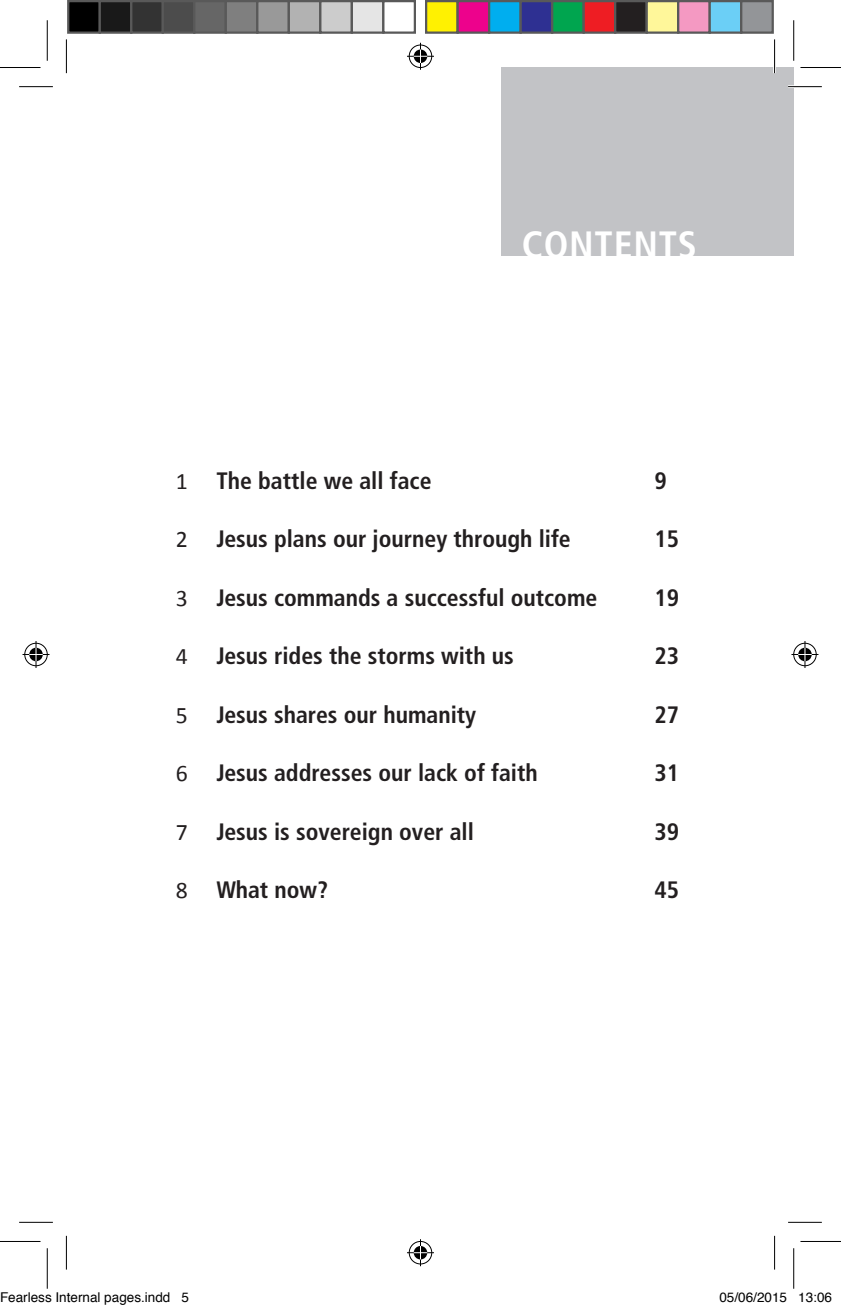
<style>
.page{position:relative;width:841px;height:1309px;background:#fff}
.page>*{position:absolute;margin:0;border:0;box-sizing:border-box;transform-origin:0 0}
.t1{font:700 condensed 38.02px "Frutiger";letter-spacing:.02em;color:#fff}
.t2{font:700 condensed 23.85px "Frutiger";color:#231f20}
.t3{font:13.5px "Helvetica";color:#000}
.s1{font-family:"Calibri";font-weight:400;font-stretch:normal}
</style>
<div class="page">
<div style="left:501px;top:67px;width:292px;height:189px;background:#c2c3c6"></div>
<hr style="left:788px;top:85px;width:34px;height:3px;background:#fff">
<hr style="left:773px;top:39px;width:3px;height:34px;background:#fff">
<hr style="left:19px;top:86px;width:34px;height:1px;background:#000">
<hr style="left:788px;top:86px;width:34px;height:1px;background:#000">
<hr style="left:19px;top:1222px;width:34px;height:1px;background:#000">
<hr style="left:788px;top:1222px;width:34px;height:1px;background:#000">
<hr style="left:66px;top:39px;width:1px;height:34px;background:#000">
<hr style="left:66px;top:1235px;width:1px;height:34px;background:#000">
<hr style="left:774px;top:39px;width:1px;height:34px;background:#000">
<hr style="left:774px;top:1235px;width:1px;height:34px;background:#000">
<hr style="left:0;top:67px;width:40px;height:1px;background:#000">
<hr style="left:800px;top:67px;width:41px;height:1px;background:#000">
<hr style="left:0;top:1241px;width:40px;height:1px;background:#000">
<hr style="left:800px;top:1241px;width:41px;height:1px;background:#000">
<hr style="left:47px;top:20px;width:1px;height:41px;background:#000">
<hr style="left:47px;top:1248px;width:1px;height:40px;background:#000">
<hr style="left:793px;top:20px;width:1px;height:41px;background:#000">
<hr style="left:793px;top:1248px;width:1px;height:40px;background:#000">
<svg style="left:407px;top:43px;width:27px;height:27px"></svg>
<svg style="left:407px;top:1239px;width:27px;height:27px"></svg>
<svg style="left:23px;top:641px;width:27px;height:27px"></svg>
<svg style="left:791px;top:641px;width:27px;height:27px"></svg>
<div style="left:68px;top:1px;width:32px;height:32px;background:#000"></div>
<div style="left:67px;top:0;width:34px;height:34px;border:2px solid #595959"></div>
<div style="left:100px;top:1px;width:31px;height:32px;background:#191919"></div>
<div style="left:99px;top:0;width:33px;height:34px;border:2px solid #595959"></div>
<div style="left:131px;top:1px;width:32px;height:32px;background:#333"></div>
<div style="left:130px;top:0;width:34px;height:34px;border:2px solid #595959"></div>
<div style="left:163px;top:1px;width:31px;height:32px;background:#4c4c4c"></div>
<div style="left:162px;top:0;width:33px;height:34px;border:2px solid #595959"></div>
<div style="left:194px;top:1px;width:32px;height:32px;background:#666"></div>
<div style="left:193px;top:0;width:34px;height:34px;border:2px solid #595959"></div>
<div style="left:226px;top:1px;width:31px;height:32px;background:#7f7f7f"></div>
<div style="left:225px;top:0;width:33px;height:34px;border:2px solid #595959"></div>
<div style="left:257px;top:1px;width:32px;height:32px;background:#999"></div>
<div style="left:256px;top:0;width:34px;height:34px;border:2px solid #595959"></div>
<div style="left:289px;top:1px;width:31px;height:32px;background:#b2b2b2"></div>
<div style="left:288px;top:0;width:33px;height:34px;border:2px solid #595959"></div>
<div style="left:320px;top:1px;width:32px;height:32px;background:#ccc"></div>
<div style="left:319px;top:0;width:34px;height:34px;border:2px solid #595959"></div>
<div style="left:352px;top:1px;width:31px;height:32px;background:#e5e5e5"></div>
<div style="left:351px;top:0;width:33px;height:34px;border:2px solid #595959"></div>
<div style="left:382px;top:0;width:34px;height:34px;border:2px solid #595959"></div>
<div style="left:426px;top:1px;width:31px;height:32px;background:#fff101"></div>
<div style="left:425px;top:0;width:34px;height:34px;border:2px solid #595959"></div>
<div style="left:457px;top:1px;width:32px;height:32px;background:#ed028c"></div>
<div style="left:456px;top:0;width:34px;height:34px;border:2px solid #595959"></div>
<div style="left:489px;top:1px;width:31px;height:32px;background:#00aeef"></div>
<div style="left:488px;top:0;width:34px;height:34px;border:2px solid #595959"></div>
<div style="left:520px;top:1px;width:32px;height:32px;background:#2e3092"></div>
<div style="left:519px;top:0;width:34px;height:34px;border:2px solid #595959"></div>
<div style="left:552px;top:1px;width:31px;height:32px;background:#00a54f"></div>
<div style="left:551px;top:0;width:34px;height:34px;border:2px solid #595959"></div>
<div style="left:583px;top:1px;width:32px;height:32px;background:#ee1d23"></div>
<div style="left:582px;top:0;width:34px;height:34px;border:2px solid #595959"></div>
<div style="left:615px;top:1px;width:31px;height:32px;background:#231f20"></div>
<div style="left:614px;top:0;width:34px;height:34px;border:2px solid #595959"></div>
<div style="left:646px;top:1px;width:32px;height:32px;background:#fff79a"></div>
<div style="left:645px;top:0;width:34px;height:34px;border:2px solid #595959"></div>
<div style="left:678px;top:1px;width:31px;height:32px;background:#f499c2"></div>
<div style="left:677px;top:0;width:34px;height:34px;border:2px solid #595959"></div>
<div style="left:709px;top:1px;width:32px;height:32px;background:#6bcff6"></div>
<div style="left:708px;top:0;width:34px;height:34px;border:2px solid #595959"></div>
<div style="left:741px;top:1px;width:31px;height:32px;background:#939598"></div>
<div style="left:740px;top:0;width:34px;height:34px;border:2px solid #595959"></div>
<h1 class="t1" style="left:522px;top:222px;width:177px">CONTENTS</h1>
<p class="t2" style="left:176px;top:466px;width:257px"><span class="s1">1</span> The battle we all face</p>
<p class="t2" style="left:654px;top:466px;width:14px">9</p>
<p class="t2" style="left:176px;top:525px;width:396px"><span class="s1">2</span> Jesus plans our journey through life</p>
<p class="t2" style="left:654px;top:525px;width:26px">15</p>
<p class="t2" style="left:176px;top:583px;width:423px"><span class="s1">3</span> Jesus commands a successful outcome</p>
<p class="t2" style="left:654px;top:583px;width:26px">19</p>
<p class="t2" style="left:176px;top:642px;width:339px"><span class="s1">4</span> Jesus rides the storms with us</p>
<p class="t2" style="left:654px;top:642px;width:26px">23</p>
<p class="t2" style="left:176px;top:700px;width:302px"><span class="s1">5</span> Jesus shares our humanity</p>
<p class="t2" style="left:654px;top:700px;width:26px">27</p>
<p class="t2" style="left:176px;top:759px;width:363px"><span class="s1">6</span> Jesus addresses our lack of faith</p>
<p class="t2" style="left:654px;top:759px;width:26px">31</p>
<p class="t2" style="left:176px;top:817px;width:299px"><span class="s1">7</span> Jesus is sovereign over all</p>
<p class="t2" style="left:654px;top:817px;width:26px">39</p>
<p class="t2" style="left:176px;top:876px;width:154px"><span class="s1">8</span> What now?</p>
<p class="t2" style="left:654px;top:876px;width:26px">45</p>
<p class="t3" style="left:0;top:1291px;width:191px">Fearless Internal pages.indd 5</p>
<p class="t3" style="left:719px;top:1291px;width:114px">05/06/2015 13:06</p>
</div>
